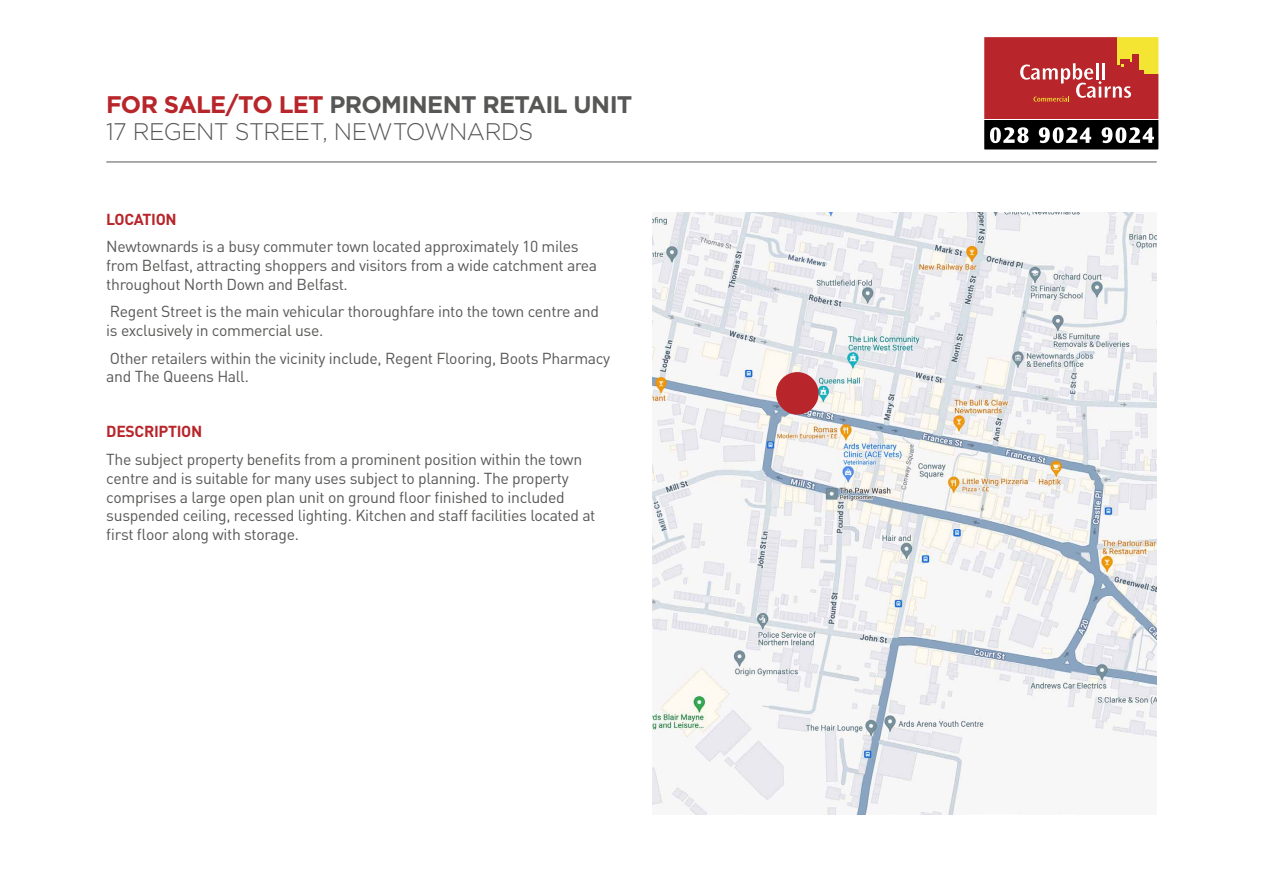
<style>
.page{position:relative;width:1263px;height:893px;background:#fff}
.page>*{position:absolute;margin:0;border:0;box-sizing:border-box;transform-origin:0 0}
.t1{font:300 24px/27px "Gotham HTF";letter-spacing:-.025em;color:#575756;scale:.96 1}
.t2{font:15.75px/18.9px "DIN Pro";letter-spacing:-.02em;color:#575756}
.t3{font:700 15.75px "DIN Pro";letter-spacing:-.02em;color:#b8252a}
.s1{font-weight:700;color:#b8252a}
.s2{font-weight:700}
</style>
<div class="page">
<div style="left:984px;top:37px;width:175px;height:82px;background:#b8252a"></div>
<div style="left:1117px;top:37px;width:42px;height:28px;background:#f4e533"></div>
<div style="left:1139px;top:59px;width:20px;height:15px;background:#f4e533"></div>
<div style="left:1132px;top:55px;width:7px;height:20px;background:#b8252a"></div>
<div style="left:1120px;top:59px;width:9px;height:9px;background:#b8252a"></div>
<div style="left:1133px;top:70px;width:10px;height:7px;background:#b8252a"></div>
<div style="left:1127px;top:62px;width:9px;height:9px;background:#b8252a"></div>
<svg style="left:1020px;top:63px;width:111px;height:39px"></svg>
<div style="left:984px;top:120px;width:174px;height:30px;background:#000"></div>
<svg style="left:990px;top:127px;width:38px;height:16px"></svg>
<svg style="left:1039px;top:127px;width:52px;height:16px"></svg>
<svg style="left:1101px;top:127px;width:53px;height:16px"></svg>
<div style="left:983px;top:36px;width:177px;height:115px;border:1px solid #fff"></div>
<img style="left:653px;top:213px;width:504px;height:602px">
<hr style="left:106px;top:162px;width:1051px;height:1px;background:#575756">
<div style="left:776px;top:372px;width:43px;height:43px;background:#b8252a;border-radius:50%"></div>
<h1 class="t1" style="left:106px;top:90px;width:549px"><span class="s1">FOR SALE/TO LET</span> <span class="s2">PROMINENT RETAIL UNIT<br></span>17 REGENT STREET, NEWTOWNARDS</h1>
<p class="t3" style="left:106px;top:208px;width:72px">LOCATION</p>
<p class="t2" style="left:106px;top:236px;width:492px">Newtownards is a busy commuter town located approximately 10 miles from Belfast, attracting shoppers and visitors from a wide catchment area throughout North Down and Belfast.</p>
<p class="t2" style="left:106px;top:301px;width:494px">Regent Street is the main vehicular thoroughfare into the town centre and is exclusively in commercial use.</p>
<p class="t2" style="left:106px;top:348px;width:505px">Other retailers within the vicinity include, Regent Flooring, Boots Pharmacy and The Queens Hall.</p>
<p class="t3" style="left:106px;top:421px;width:97px">DESCRIPTION</p>
<p class="t2" style="left:106px;top:449px;width:491px">The subject property benefits from a prominent position within the town centre and is suitable for many uses subject to planning. The property comprises a large open plan unit on ground floor finished to included suspended ceiling, recessed lighting. Kitchen and staff facilities located at first floor along with storage.</p>
</div>
